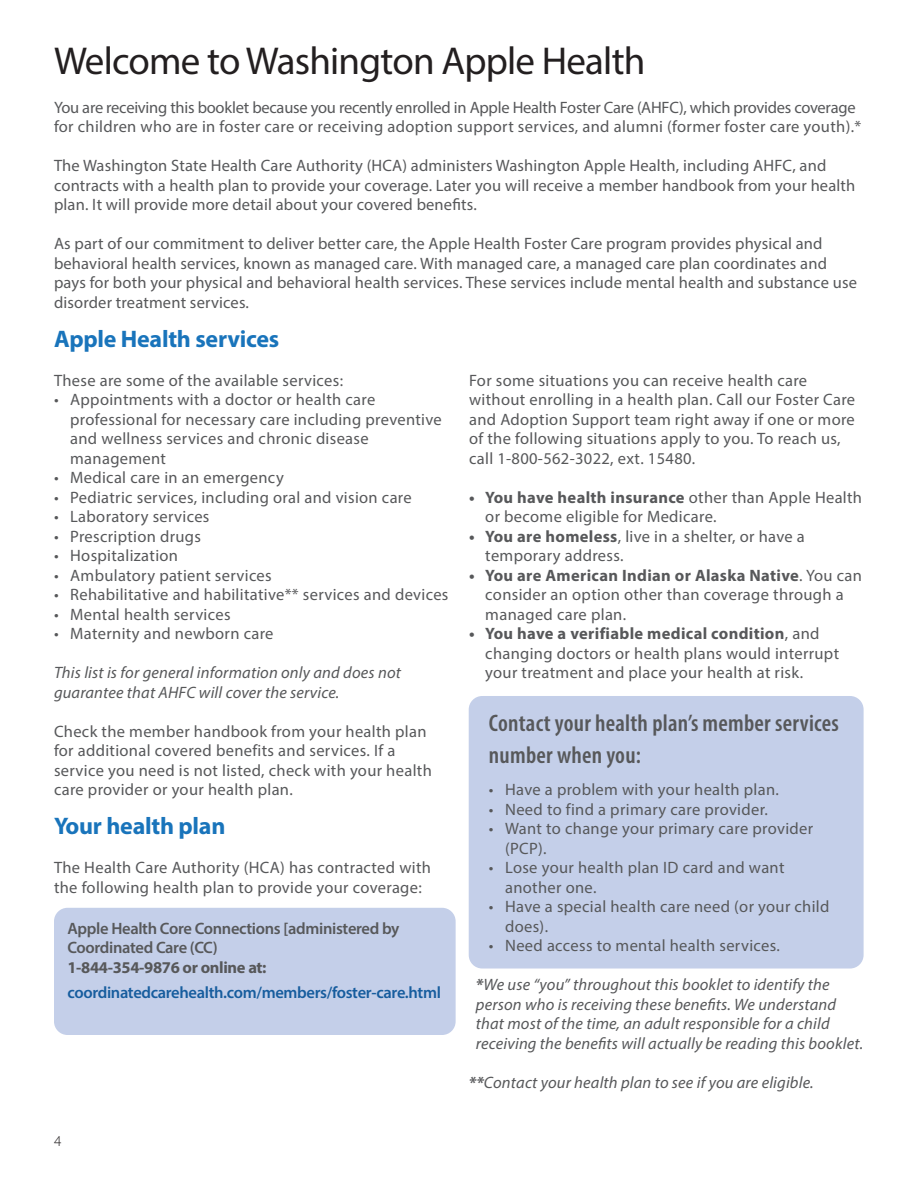
<style>
.page{position:relative;width:918px;height:1188px;background:#fff}
.page>*{position:absolute;margin:0;border:0;box-sizing:border-box;transform-origin:0 0}
.t1{font:39px "Myriad Pro";letter-spacing:-.02em;color:#231f20}
.H2_-_Pullout{font:600 condensed 24px/31.5px "Myriad Pro";letter-spacing:.01em;color:#57585a}
.H2_-_Subtitle{font:700 24px "Myriad Pro";letter-spacing:-.01em;color:#1974bb}
.H3_-_body{font:16.5px/19.5px "Myriad Pro";letter-spacing:.02em;color:#57585a}
.H3_-_Caption{font:italic 16.5px/19.5px "Myriad Pro";letter-spacing:.01em;color:#57585a}
.H3_-_body-2{font:16.5px/19.5px "Myriad Pro";letter-spacing:-.015em;color:#57585a}
.H2_-_Pullout-2{font:600 16.5px/19.5px "Myriad Pro";letter-spacing:-.02em;color:#57585a}
.H2_-_Pullout-3{font:600 16.5px "Myriad Pro";letter-spacing:-.02em;color:#175d9e}
.t2{font:300 15px "Myriad Pro";color:#231f20}
.s1{font-weight:700}
</style>
<div class="page">
<div style="left:469px;top:696px;width:395px;height:273px;background:#c4cfe9;border-radius:14px"></div>
<div style="left:54px;top:908px;width:402px;height:127px;background:#c4cfe9;border-radius:14px"></div>
<h1 class="t1" style="left:54px;top:36px;width:593px">Welcome to Washington Apple Health</h1>
<p class="H3_-_body-2" style="left:54px;top:97px;width:809px">You are receiving this booklet because you recently enrolled in Apple Health Foster Care (AHFC), which provides coverage for children who are in foster care or receiving adoption support services, and alumni (former foster care youth).*</p>
<p class="H3_-_body" style="left:54px;top:155px;width:803px">The Washington State Health Care Authority (HCA) administers Washington Apple Health, including AHFC, and contracts with a health plan to provide your coverage. Later you will receive a member handbook from your health plan. It will provide more detail about your covered benefits.</p>
<p class="H3_-_body" style="left:54px;top:233px;width:805px">As part of our commitment to deliver better care, the Apple Health Foster Care program provides physical and behavioral health services, known as managed care. With managed care, a managed care plan coordinates and pays for both your physical and behavioral health services. These services include mental health and substance use disorder treatment services.</p>
<p class="H2_-_Subtitle" style="left:54px;top:323px;width:227px">Apple Health services</p>
<p class="H3_-_body" style="left:54px;top:370px;width:291px">These are some of the available services:</p>
<p class="H3_-_body" style="left:70px;top:389px;width:373px;text-indent:-16px">• Appointments with a doctor or health care professional for necessary care including preventive and wellness services and chronic disease management</p>
<p class="H3_-_body" style="left:54px;top:467px;width:231px">• Medical care in an emergency</p>
<p class="H3_-_body" style="left:54px;top:487px;width:359px">• Pediatric services, including oral and vision care</p>
<p class="H3_-_body" style="left:54px;top:506px;width:157px">• Laboratory services</p>
<p class="H3_-_body" style="left:54px;top:526px;width:149px">• Prescription drugs</p>
<p class="H3_-_body" style="left:54px;top:545px;width:126px">• Hospitalization</p>
<p class="H3_-_body" style="left:54px;top:565px;width:219px">• Ambulatory patient services</p>
<p class="H3_-_body" style="left:54px;top:584px;width:396px">• Rehabilitative and habilitative** services and devices</p>
<p class="H3_-_body" style="left:54px;top:604px;width:178px">• Mental health services</p>
<p class="H3_-_body" style="left:54px;top:623px;width:221px">• Maternity and newborn care</p>
<p class="H3_-_Caption" style="left:54px;top:662px;width:348px">This list is for general information only and does not guarantee that AHFC will cover the service.</p>
<p class="H3_-_body" style="left:54px;top:721px;width:379px">Check the member handbook from your health plan for additional covered benefits and services. If a service you need is not listed, check with your health care provider or your health plan.</p>
<p class="H2_-_Subtitle" style="left:54px;top:810px;width:173px">Your health plan</p>
<p class="H3_-_body" style="left:54px;top:857px;width:378px">The Health Care Authority (HCA) has contracted with the following health plan to provide your coverage:</p>
<p class="H2_-_Pullout-2" style="left:68px;top:918px;width:334px">Apple Health Core Connections [administered by<br>Coordinated Care (CC)<br><span class="s1">1-844-354-9876 or online at:</span></p>
<p class="H2_-_Pullout-3" style="left:68px;top:982px;width:375px">coordinatedcarehealth.com/members/foster-care.html</p>
<p class="t2" style="left:54px;top:1132px;width:9px">4</p>
<p class="H3_-_body" style="left:469px;top:370px;width:388px">For some situations you can receive health care without enrolling in a health plan. Call our Foster Care and Adoption Support team right away if one or more of the following situations apply to you. To reach us, call 1-800-562-3022, ext. 15480.</p>
<p class="H3_-_body" style="left:485px;top:487px;width:378px;text-indent:-16px"><span class="s1">• You have health insurance</span> other than Apple Health or become eligible for Medicare.</p>
<p class="H3_-_body" style="left:485px;top:526px;width:321px;text-indent:-16px"><span class="s1">• You are homeless</span>, live in a shelter, or have a temporary address.</p>
<p class="H3_-_body" style="left:485px;top:565px;width:378px;text-indent:-16px"><span class="s1">• You are American Indian or Alaska Native</span>. You can consider an option other than coverage through a managed care plan.</p>
<p class="H3_-_body" style="left:485px;top:623px;width:355px;text-indent:-16px"><span class="s1">• You have a verifiable medical condition</span>, and changing doctors or health plans would interrupt your treatment and place your health at risk.</p>
<p class="H2_-_Pullout" style="left:489px;top:707px;width:351px">Contact your health plan’s member services number when you:</p>
<p class="H3_-_body" style="left:489px;top:779px;width:292px">• Have a problem with your health plan.</p>
<p class="H3_-_body" style="left:489px;top:799px;width:280px">• Need to find a primary care provider.</p>
<p class="H3_-_body" style="left:505px;top:818px;width:310px;text-indent:-16px">• Want to change your primary care provider (PCP).</p>
<p class="H3_-_body" style="left:505px;top:857px;width:281px;text-indent:-16px">• Lose your health plan ID card and want another one.</p>
<p class="H3_-_body" style="left:505px;top:896px;width:326px;text-indent:-16px">• Have a special health care need (or your child does).</p>
<p class="H3_-_body" style="left:489px;top:935px;width:292px">• Need access to mental health services.</p>
<p class="H3_-_Caption" style="left:476px;top:974px;width:389px"><span class="s1">*</span>We use “you” throughout this booklet to identify the person who is receiving these benefits. We understand that most of the time, an adult responsible for a child receiving the benefits will actually be reading this booklet.</p>
<p class="H3_-_Caption" style="left:469px;top:1072px;width:346px"><span class="s1">**</span>Contact your health plan to see if you are eligible.</p>
</div>
